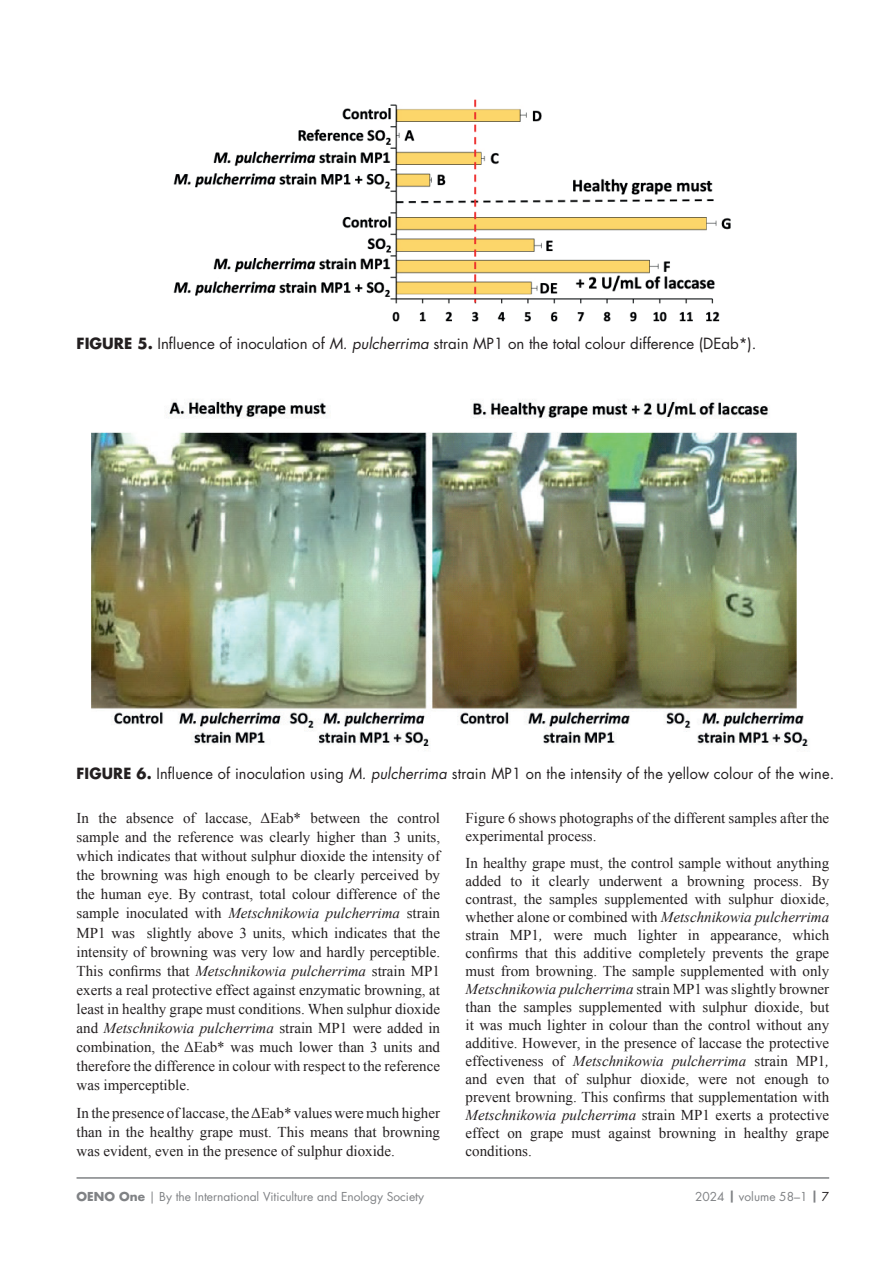
<style>
.page{position:relative;width:893px;height:1263px;background:#fff}
.page>*{position:absolute;margin:0;border:0;box-sizing:border-box;transform-origin:0 0}
.CORPS_texte_courant{font:15px/18px "Times New Roman";color:#231f20;text-align:justify}
.CORPS_FIGURE-Titre5{font:15px "Futura Std";letter-spacing:.01em;color:#231f20}
.t1{font:12px "Futura Std";color:#808285}
.s1{font-weight:700}
.s2{font-style:italic}
.s3{color:#231f20}
</style>
<div class="page">
<hr style="left:77px;top:1177px;width:752px;height:2px;background:#808285">
<img style="left:173px;top:99px;width:558px;height:223px">
<img style="left:92px;top:399px;width:717px;height:349px">
<p class="CORPS_FIGURE-Titre5" style="left:77px;top:334px;width:681px"><span class="s1">FIGURE 5.</span> Influence of inoculation of <span class="s2">M. pulcherrima</span> strain MP1 on the total colour difference (DEab*).</p>
<p class="CORPS_FIGURE-Titre5" style="left:77px;top:763px;width:759px"><span class="s1">FIGURE 6.</span> Influence of inoculation using <span class="s2">M. pulcherrima</span> strain MP1 on the intensity of the yellow colour of the wine.</p>
<p class="CORPS_texte_courant" style="left:77px;top:808px;width:365px;line-height:19px">In the absence of laccase, ΔEab* between the control sample and the reference was clearly higher than 3 units, which indicates that without sulphur dioxide the intensity of the browning was high enough to be clearly perceived by the human eye. By contrast, total colour difference of the sample inoculated with <span class="s2">Metschnikowia pulcherrima</span> strain MP1 was slightly above 3 units, which indicates that the intensity of browning was very low and hardly perceptible.<br>This confirms that <span class="s2">Metschnikowia pulcherrima</span> strain MP1 exerts a real protective effect against enzymatic browning, at least in healthy grape must conditions. When sulphur dioxide and <span class="s2">Metschnikowia pulcherrima</span> strain MP1 were added in combination, the ΔEab* was much lower than 3 units and therefore the difference in colour with respect to the reference was imperceptible.</p>
<p class="CORPS_texte_courant" style="left:77px;top:1103px;width:365px;line-height:19px">In the presence of laccase, the ΔEab* values were much higher than in the healthy grape must. This means that browning was evident, even in the presence of sulphur dioxide.</p>
<p class="CORPS_texte_courant" style="left:466px;top:809px;width:365px">Figure 6 shows photographs of the different samples after the experimental process.</p>
<p class="CORPS_texte_courant" style="left:466px;top:853px;width:365px">In healthy grape must, the control sample without anything added to it clearly underwent a browning process. By contrast, the samples supplemented with sulphur dioxide, whether alone or combined with <span class="s2">Metschnikowia pulcherrima </span>strain MP1<span class="s2">,</span> were much lighter in appearance, which confirms that this additive completely prevents the grape must from browning. The sample supplemented with only <span class="s2">Metschnikowia pulcherrima</span> strain MP1 was slightly browner than the samples supplemented with sulphur dioxide, but it was much lighter in colour than the control without any additive. However, in the presence of laccase the protective effectiveness of <span class="s2">Metschnikowia pulcherrima</span> strain MP1<span class="s2">, </span>and even that of sulphur dioxide, were not enough to prevent browning. This confirms that supplementation with <span class="s2">Metschnikowia pulcherrima</span> strain MP1 exerts a protective effect on grape must against browning in healthy grape conditions.</p>
<p class="t1" style="left:77px;top:1188px;width:349px"><span class="s1">OENO One</span> | By the International Viticulture and Enology Society</p>
<p class="t1" style="left:695px;top:1188px;width:136px">2024 <span class="s1">|</span> volume 58–1 <span class="s1">|</span> <span class="s3">7</span></p>
</div>
